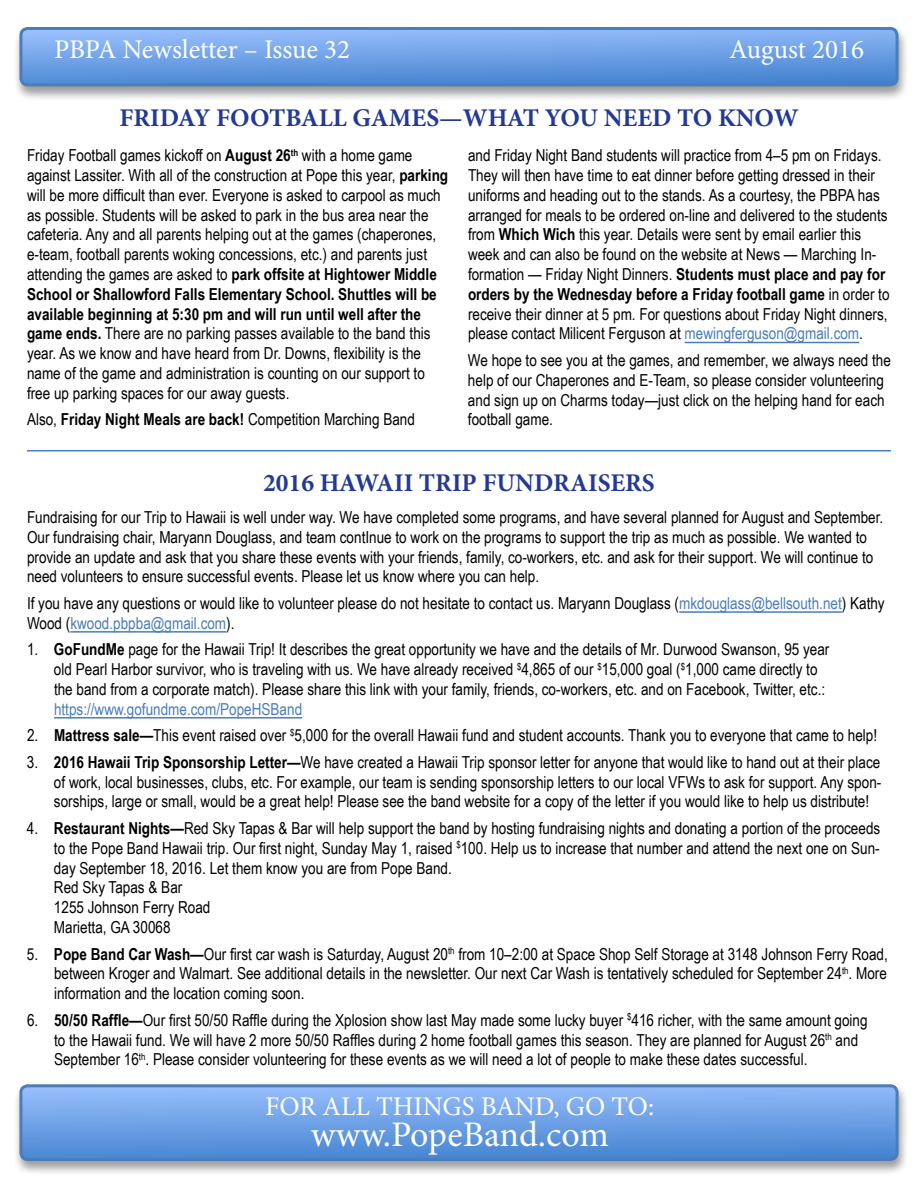
<style>
.page{position:relative;width:918px;height:1188px;background:#fff}
.page>*{position:absolute;margin:0;border:0;box-sizing:border-box;transform-origin:0 0}
.t1{font:36px "Minion Pro";color:#fff}
.t2{font:27px "Minion Pro";color:#fff}
.t3{font:700 25.5px "Minion Pro";color:#223996}
.t4{font:16.5px/19.8px "Arial Narrow";color:#000}
.t5{font:16.5px "Arial Narrow";color:#4a7ebb}
.s1{font-weight:700}
.s2{color:#4a7ebb}
</style>
<div class="page">
<div style="left:13px;top:1083px;width:896px;height:93px;background:#000;opacity:.4"></div>
<div style="left:21px;top:1086px;width:876px;height:74px;background:linear-gradient(to bottom,#95bcfb,#4785d1);border-radius:7px"></div>
<div style="left:19px;top:1084px;width:880px;height:77px;border:3px solid #4a7ebb;border-radius:7px"></div>
<div style="left:13px;top:26px;width:896px;height:75px;background:#000;opacity:.4"></div>
<svg style="left:21px;top:28px;width:876px;height:57px;background:#6ea0e6"></svg>
<div style="left:19px;top:27px;width:880px;height:59px;border:3px solid #4a7ebb;border-radius:7px"></div>
<hr style="left:27px;top:450px;width:864px;height:1px;background:#4a7ebb">
<hr style="left:679px;top:611px;width:163px;height:2px;background:#4a7ebb">
<hr style="left:70px;top:631px;width:156px;height:2px;background:#4a7ebb">
<hr style="left:54px;top:717px;width:248px;height:2px;background:#4a7ebb">
<hr style="left:685px;top:342px;width:174px;height:1px;background:#4a7ebb">
<h2 class="t2" style="left:54px;top:31px;width:298px">PBPA Newsletter – Issue 32</h2>
<h2 class="t2" style="left:729px;top:31px;width:136px">August 2016</h2>
<h3 class="t3" style="left:119px;top:100px;width:681px">FRIDAY FOOTBALL GAMES—WHAT YOU NEED TO KNOW</h3>
<p class="t4" style="left:27px;top:145px;width:423px">Friday Football games kickoff on <span class="s1">August 26</span><sup>th</sup> with a home game against Lassiter. With all of the construction at Pope this year, <span class="s1">parking </span>will be more difficult than ever. Everyone is asked to carpool as much as possible. Students will be asked to park in the bus area near the cafeteria. Any and all parents helping out at the games (chaperones, e-team, football parents woking concessions, etc.) and parents just attending the games are asked to <span class="s1">park offsite at Hightower Middle School or Shallowford Falls Elementary School. Shuttles will be available beginning at 5:30 pm and will run until well after the game ends.</span> There are no parking passes available to the band this year. As we know and have heard from Dr. Downs, flexibility is the name of the game and administration is counting on our support to free up parking spaces for our away guests.</p>
<p class="t4" style="left:27px;top:409px;width:390px">Also, <span class="s1">Friday Night Meals are back!</span> Competition Marching Band</p>
<p class="t4" style="left:468px;top:145px;width:423px">and Friday Night Band students will practice from 4–5 pm on Fridays.<br>They will then have time to eat dinner before getting dressed in their uniforms and heading out to the stands. As a courtesy, the PBPA has arranged for meals to be ordered on-line and delivered to the students from <span class="s1">Which Wich</span> this year. Details were sent by email earlier this week and can also be found on the website at News — Marching In&shy;formation — Friday Night Dinners. <span class="s1">Students must place and pay for orders by the Wednesday before a Friday football game</span> in order to receive their dinner at 5 pm. For questions about Friday Night dinners, please contact Milicent Ferguson at <span class="s2">mewingferguson@gmail.com</span>.</p>
<p class="t4" style="left:468px;top:350px;width:425px">We hope to see you at the games, and remember, we always need the help of our Chaperones and E-Team, so please consider volunteering and sign up on Charms today—just click on the helping hand for each football game.</p>
<h3 class="t3" style="left:263px;top:464px;width:393px">2016 HAWAII TRIP FUNDRAISERS</h3>
<p class="t4" style="left:27px;top:507px;width:858px">Fundraising for our Trip to Hawaii is well under way. We have completed some programs, and have several planned for August and September.<br>Our fundraising chair, Maryann Douglass, and team contInue to work on the programs to support the trip as much as possible. We wanted to provide an update and ask that you share these events with your friends, family, co-workers, etc. and ask for their support. We will continue to need volunteers to ensure successful events. Please let us know where you can help.</p>
<p class="t4" style="left:27px;top:593px;width:859px">If you have any questions or would like to volunteer please do not hesitate to contact us. Maryann Douglass (<span class="s2">mkdouglass@bellsouth.net</span>) Kathy<br>Wood (<span class="s2">kwood.pbpba@gmail.com</span>).</p>
<p class="t4" style="left:54px;top:639px;width:777px;text-indent:-27px">1. <span class="s1">GoFundMe</span> page for the Hawaii Trip! It describes the great opportunity we have and the details of Mr. Durwood Swanson, 95 year old Pearl Harbor survivor, who is traveling with us. We have already received <sup>$</sup>4,865 of our <sup>$</sup>15,000 goal (<sup>$</sup>1,000 came directly to the band from a corporate match). Please share this link with your family, friends, co-workers, etc. and on Facebook, Twitter, etc.:</p>
<p class="t5" style="left:54px;top:697px;width:250px">https://www.gofundme.com/PopeHSBand</p>
<p class="t4" style="left:27px;top:725px;width:852px">2. <span class="s1">Mattress sale—</span>This event raised over <sup>$</sup>5,000 for the overall Hawaii fund and student accounts. Thank you to everyone that came to help!</p>
<p class="t4" style="left:54px;top:752px;width:829px;text-align:justify;text-indent:-27px">3. <span class="s1">2016 Hawaii Trip Sponsorship Letter—</span>We have created a Hawaii Trip sponsor letter for anyone that would like to hand out at their place of work, local businesses, clubs, etc. For example, our team is sending sponsorship letters to our local VFWs to ask for support. Any spon&shy;sorships, large or small, would be a great help! Please see the band website for a copy of the letter if you would like to help us distribute!</p>
<p class="t4" style="left:54px;top:818px;width:828px;text-indent:-27px">4. <span class="s1">Restaurant Nights—</span>Red Sky Tapas &amp; Bar will help support the band by hosting fundraising nights and donating a portion of the proceeds to the Pope Band Hawaii trip. Our first night, Sunday May 1, raised <sup>$</sup>100. Help us to increase that number and attend the next one on Sun&shy;day September 18, 2016. Let them know you are from Pope Band.<br>Red Sky Tapas &amp; Bar<br>1255 Johnson Ferry Road<br>Marietta, GA 30068</p>
<p class="t4" style="left:54px;top:943px;width:835px;text-align:justify;text-indent:-27px">5. <span class="s1">Pope Band Car Wash—</span>Our first car wash is Saturday, August 20<sup>th</sup> from 10–2:00 at Space Shop Self Storage at 3148 Johnson Ferry Road, between Kroger and Walmart. See additional details in the newsletter. Our next Car Wash is tentatively scheduled for September 24<sup>th</sup>. More information and the location coming soon.</p>
<p class="t4" style="left:54px;top:1009px;width:815px;text-indent:-27px">6. <span class="s1">50/50 Raffle—</span>Our first 50/50 Raffle during the Xplosion show last May made some lucky buyer <sup>$</sup>416 richer, with the same amount going to the Hawaii fund. We will have 2 more 50/50 Raffles during 2 home football games this season. They are planned for August 26<sup>th</sup> and<br>September 16<sup>th</sup>. Please consider volunteering for these events as we will need a lot of people to make these dates successful.</p>
<h2 class="t2" style="left:265px;top:1088px;width:390px">FOR ALL THINGS BAND, GO TO:</h2>
<h1 class="t1" style="left:311px;top:1110px;width:300px">www.PopeBand.com</h1>
</div>
